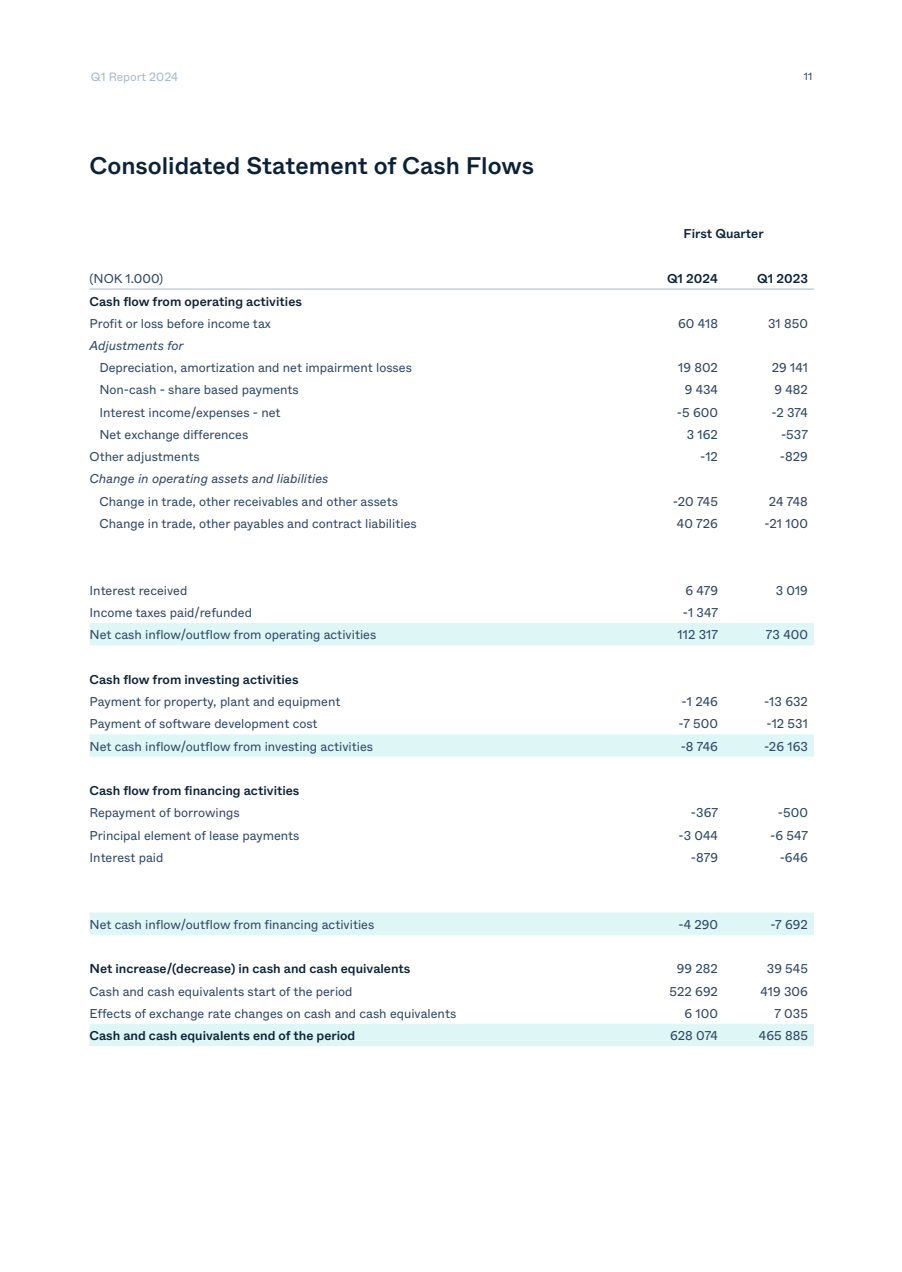
<style>
.page{position:relative;width:902px;height:1272px;background:#fff}
.page>*{position:absolute;margin:0;border:0;box-sizing:border-box;transform-origin:0 0}
.t1{font:500 24px "Whyte";color:#0a2136}
.copy_text_tables{font:12.75px "Whyte";color:#2d4563}
.copy_text_tables-2{font:500 12.75px "Whyte";color:#0a2136}
.copy_text_tables-3{font:italic 12.75px "Whyte";color:#2d4563}
.t2{font:12px "Whyte";color:#a5b8ca}
.t3{font:10.5px "Whyte";color:#2d4563}
</style>
<div class="page">
<svg style="left:90px;top:623px;width:724px;height:423px"></svg>
<hr style="left:90px;top:289px;width:529px;height:1px;background:#a5b8ca">
<svg style="left:620px;top:289px;width:13px;height:1px"></svg>
<hr style="left:633px;top:289px;width:91px;height:1px;background:#a5b8ca">
<hr style="left:724px;top:289px;width:90px;height:1px;background:#a5b8ca">
<p class="t2" style="left:91px;top:68px;width:89px">Q1 Report 2024</p>
<p class="t3" style="left:804px;top:68px;width:10px">11</p>
<h2 class="t1" style="left:90px;top:147px;width:446px">Consolidated Statement of Cash Flows</h2>
<p class="copy_text_tables-2" style="left:684px;top:223px;width:82px">First Quarter</p>
<p class="copy_text_tables" style="left:90px;top:268px;width:75px">(NOK 1.000)</p>
<p class="copy_text_tables-2" style="left:667px;top:269px;width:53px">Q1 2024</p>
<p class="copy_text_tables-2" style="left:757px;top:269px;width:52px">Q1 2023</p>
<p class="copy_text_tables-2" style="left:90px;top:291px;width:214px">Cash flow from operating activities</p>
<p class="copy_text_tables" style="left:90px;top:313px;width:183px">Profit or loss before income tax</p>
<p class="copy_text_tables" style="left:678px;top:313px;width:41px">60 418</p>
<p class="copy_text_tables" style="left:768px;top:313px;width:41px">31 850</p>
<p class="copy_text_tables-3" style="left:90px;top:335px;width:96px">Adjustments for</p>
<p class="copy_text_tables" style="left:99px;top:358px;width:314px">Depreciation, amortization and net impairment losses</p>
<p class="copy_text_tables" style="left:678px;top:358px;width:41px">19 802</p>
<p class="copy_text_tables" style="left:772px;top:358px;width:38px">29 141</p>
<p class="copy_text_tables" style="left:99px;top:380px;width:201px">Non-cash - share based payments</p>
<p class="copy_text_tables" style="left:685px;top:380px;width:35px">9 434</p>
<p class="copy_text_tables" style="left:774px;top:380px;width:35px">9 482</p>
<p class="copy_text_tables" style="left:99px;top:402px;width:183px">Interest income/expenses - net</p>
<p class="copy_text_tables" style="left:677px;top:402px;width:43px">-5 600</p>
<p class="copy_text_tables" style="left:771px;top:402px;width:38px">-2 374</p>
<p class="copy_text_tables" style="left:99px;top:424px;width:150px">Net exchange differences</p>
<p class="copy_text_tables" style="left:687px;top:424px;width:33px">3 162</p>
<p class="copy_text_tables" style="left:781px;top:424px;width:28px">-537</p>
<p class="copy_text_tables" style="left:90px;top:447px;width:112px">Other adjustments</p>
<p class="copy_text_tables" style="left:700px;top:447px;width:19px">-12</p>
<p class="copy_text_tables" style="left:780px;top:447px;width:29px">-829</p>
<p class="copy_text_tables-3" style="left:90px;top:469px;width:240px">Change in operating assets and liabilities</p>
<p class="copy_text_tables" style="left:99px;top:491px;width:300px">Change in trade, other receivables and other assets</p>
<p class="copy_text_tables" style="left:673px;top:491px;width:47px">-20 745</p>
<p class="copy_text_tables" style="left:769px;top:491px;width:41px">24 748</p>
<p class="copy_text_tables" style="left:99px;top:514px;width:319px">Change in trade, other payables and contract liabilities</p>
<p class="copy_text_tables" style="left:677px;top:514px;width:43px">40 726</p>
<p class="copy_text_tables" style="left:765px;top:514px;width:45px">-21 100</p>
<p class="copy_text_tables" style="left:90px;top:580px;width:99px">Interest received</p>
<p class="copy_text_tables" style="left:685px;top:580px;width:34px">6 479</p>
<p class="copy_text_tables" style="left:776px;top:580px;width:34px">3 019</p>
<p class="copy_text_tables" style="left:90px;top:603px;width:164px">Income taxes paid/refunded</p>
<p class="copy_text_tables" style="left:683px;top:603px;width:37px">-1 347</p>
<p class="copy_text_tables" style="left:90px;top:625px;width:288px">Net cash inflow/outflow from operating activities</p>
<p class="copy_text_tables" style="left:677px;top:625px;width:42px">112 317</p>
<p class="copy_text_tables" style="left:766px;top:625px;width:43px">73 400</p>
<p class="copy_text_tables-2" style="left:90px;top:669px;width:211px">Cash flow from investing activities</p>
<p class="copy_text_tables" style="left:90px;top:692px;width:252px">Payment for property, plant and equipment</p>
<p class="copy_text_tables" style="left:682px;top:692px;width:38px">-1 246</p>
<p class="copy_text_tables" style="left:764px;top:692px;width:45px">-13 632</p>
<p class="copy_text_tables" style="left:90px;top:714px;width:230px">Payment of software development cost</p>
<p class="copy_text_tables" style="left:679px;top:714px;width:41px">-7 500</p>
<p class="copy_text_tables" style="left:766px;top:714px;width:43px">-12 531</p>
<p class="copy_text_tables" style="left:90px;top:736px;width:285px">Net cash inflow/outflow from investing activities</p>
<p class="copy_text_tables" style="left:681px;top:736px;width:39px">-8 746</p>
<p class="copy_text_tables" style="left:764px;top:736px;width:45px">-26 163</p>
<p class="copy_text_tables-2" style="left:90px;top:781px;width:211px">Cash flow from financing activities</p>
<p class="copy_text_tables" style="left:90px;top:803px;width:152px">Repayment of borrowings</p>
<p class="copy_text_tables" style="left:691px;top:803px;width:29px">-367</p>
<p class="copy_text_tables" style="left:778px;top:803px;width:32px">-500</p>
<p class="copy_text_tables" style="left:90px;top:825px;width:211px">Principal element of lease payments</p>
<p class="copy_text_tables" style="left:678px;top:825px;width:41px">-3 044</p>
<p class="copy_text_tables" style="left:770px;top:825px;width:39px">-6 547</p>
<p class="copy_text_tables" style="left:90px;top:848px;width:75px">Interest paid</p>
<p class="copy_text_tables" style="left:691px;top:848px;width:29px">-879</p>
<p class="copy_text_tables" style="left:780px;top:848px;width:30px">-646</p>
<p class="copy_text_tables" style="left:90px;top:914px;width:286px">Net cash inflow/outflow from financing activities</p>
<p class="copy_text_tables" style="left:678px;top:914px;width:41px">-4 290</p>
<p class="copy_text_tables" style="left:770px;top:914px;width:39px">-7 692</p>
<p class="copy_text_tables-2" style="left:90px;top:959px;width:322px">Net increase/(decrease) in cash and cash equivalents</p>
<p class="copy_text_tables" style="left:677px;top:959px;width:43px">99 282</p>
<p class="copy_text_tables" style="left:767px;top:959px;width:43px">39 545</p>
<p class="copy_text_tables" style="left:90px;top:981px;width:265px">Cash and cash equivalents start of the period</p>
<p class="copy_text_tables" style="left:670px;top:981px;width:50px">522 692</p>
<p class="copy_text_tables" style="left:761px;top:981px;width:49px">419 306</p>
<p class="copy_text_tables" style="left:90px;top:1003px;width:368px">Effects of exchange rate changes on cash and cash equivalents</p>
<p class="copy_text_tables" style="left:684px;top:1003px;width:35px">6 100</p>
<p class="copy_text_tables" style="left:774px;top:1003px;width:35px">7 035</p>
<p class="copy_text_tables-2" style="left:90px;top:1026px;width:267px">Cash and cash equivalents end of the period</p>
<p class="copy_text_tables" style="left:670px;top:1026px;width:49px">628 074</p>
<p class="copy_text_tables" style="left:759px;top:1026px;width:51px">465 885</p>
</div>
